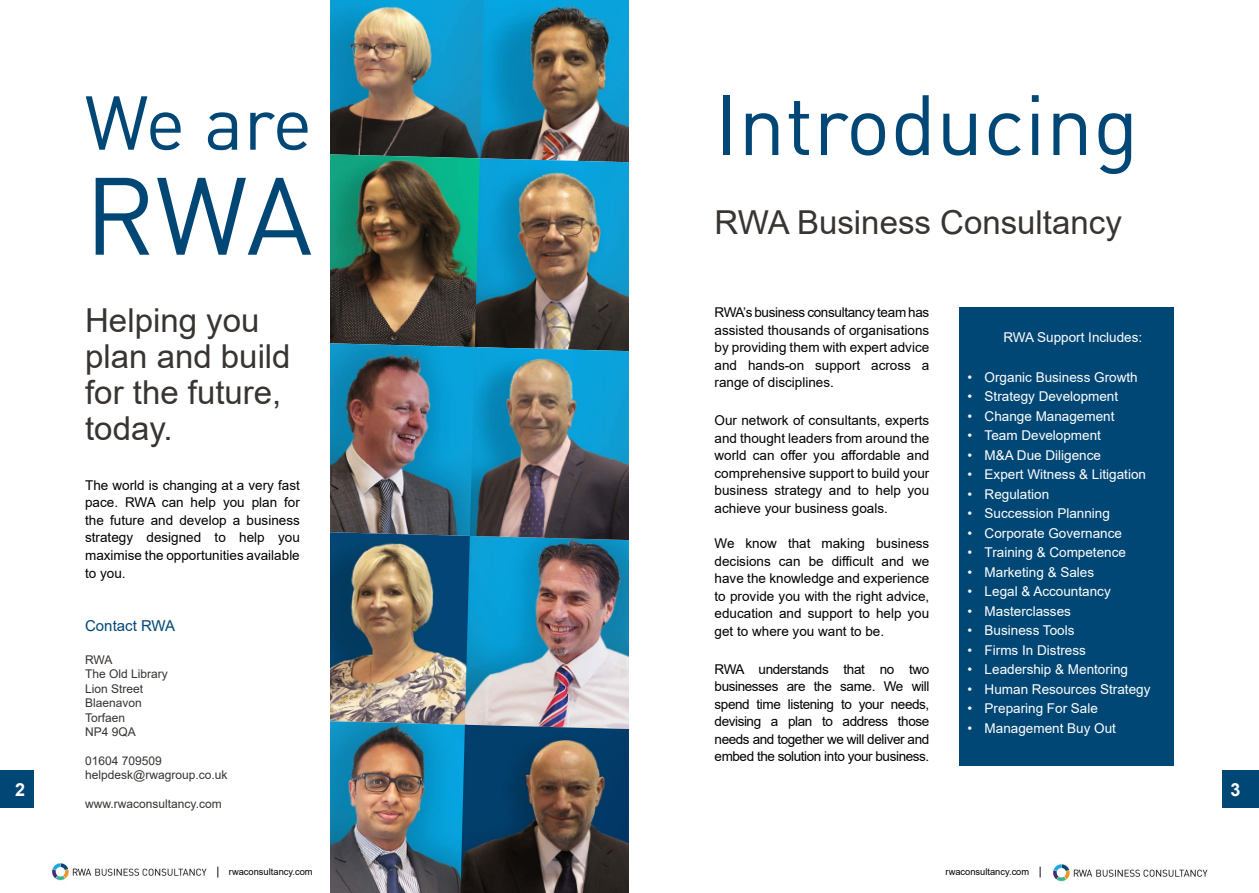
<style>
.page{position:relative;width:1259px;height:893px;background:#fff}
.page>*{position:absolute;margin:0;border:0;box-sizing:border-box;transform-origin:0 0}
.t1{font:108px "DIN";color:#004775}
.t2{font:84px "DIN";color:#004775}
.t3{font:75px "DIN";color:#004775}
.t4{font:33px/36px "Arial";color:#383431}
.t5{font:700 18px "Arial";color:#fff}
.t6{font:15px "Arial";color:#004775}
.t7{font:13.5px/17.5px "Arial";color:#000;text-align:justify}
.t8{font:13.5px "Arial";color:#fff}
.t9{font:12px/14.4px "Arial";color:#363431}
.t10{font:9.3px "Arial";color:#000}
.s1{font-size:11.4px}
</style>
<div class="page">
<img style="left:51px;top:863px;width:156px;height:18px">
<div style="left:1222px;top:771px;width:37px;height:37px;background:#004775"></div>
<img style="left:1052px;top:864px;width:156px;height:18px">
<div style="left:0;top:771px;width:34px;height:37px;background:#004775"></div>
<img style="left:330px;top:0;width:150px;height:154px">
<img style="left:330px;top:154px;width:150px;height:188px">
<img style="left:330px;top:342px;width:145px;height:189px">
<img style="left:330px;top:531px;width:140px;height:190px">
<img style="left:465px;top:536px;width:164px;height:189px">
<img style="left:330px;top:721px;width:137px;height:172px">
<img style="left:480px;top:0;width:149px;height:158px">
<img style="left:475px;top:158px;width:154px;height:189px">
<img style="left:470px;top:347px;width:159px;height:195px">
<img style="left:460px;top:725px;width:169px;height:168px">
<div style="left:959px;top:307px;width:215px;height:458px;background:#004775"></div>
<h3 class="t3" style="left:84px;top:76px;width:229px">We are</h3>
<h1 class="t1" style="left:84px;top:148px;width:229px">RWA</h1>
<h2 class="t2" style="left:714px;top:72px;width:426px">Introducing</h2>
<h3 class="t4" style="left:714px;top:204px;width:409px">RWA Business Consultancy</h3>
<p class="t7" style="left:714px;top:303px;width:216px">RWA’s business consultancy team has assisted thousands of organisations by providing them with expert advice and hands-on support across a range of disciplines.</p>
<p class="t7" style="left:714px;top:411px;width:216px">Our network of consultants, experts and thought leaders from around the world can offer you affordable and comprehensive support to build your business strategy and to help you achieve your business goals.</p>
<p class="t7" style="left:714px;top:534px;width:216px">We know that making business decisions can be difficult and we have the knowledge and experience to provide you with the right advice, education and support to help you get to where you want to be.</p>
<p class="t7" style="left:714px;top:660px;width:216px">RWA understands that no two businesses are the same. We will spend time listening to your needs, devising a plan to address those needs and together we will deliver and embed the solution into your business.</p>
<h3 class="t4" style="left:85px;top:302px;width:207px">Helping you plan and build for the future, today.</h3>
<p class="t7" style="left:85px;top:476px;width:216px">The world is changing at a very fast pace. RWA can help you plan for the future and develop a business strategy designed to help you maximise the opportunities available to you.</p>
<p class="t8" style="left:1003px;top:328px;width:140px">RWA Support Includes:</p>
<p class="t8" style="left:967px;top:368px;width:172px">• Organic Business Growth</p>
<p class="t8" style="left:967px;top:387px;width:152px">• Strategy Development</p>
<p class="t8" style="left:967px;top:407px;width:148px">• Change Management</p>
<p class="t8" style="left:967px;top:426px;width:135px">• Team Development</p>
<p class="t8" style="left:967px;top:446px;width:135px">• M&amp;A Due Diligence</p>
<p class="t8" style="left:967px;top:465px;width:180px">• Expert Witness &amp; Litigation</p>
<p class="t8" style="left:967px;top:485px;width:83px">• Regulation</p>
<p class="t8" style="left:967px;top:504px;width:144px">• Succession Planning</p>
<p class="t8" style="left:967px;top:524px;width:156px">• Corporate Governance</p>
<p class="t8" style="left:967px;top:543px;width:160px">• Training &amp; Competence</p>
<p class="t8" style="left:967px;top:563px;width:128px">• Marketing &amp; Sales</p>
<p class="t8" style="left:967px;top:582px;width:145px">• Legal &amp; Accountancy</p>
<p class="t8" style="left:967px;top:602px;width:105px">• Masterclasses</p>
<p class="t8" style="left:967px;top:621px;width:108px">• Business Tools</p>
<p class="t8" style="left:967px;top:641px;width:120px">• Firms In Distress</p>
<p class="t8" style="left:967px;top:660px;width:162px">• Leadership &amp; Mentoring</p>
<p class="t8" style="left:967px;top:680px;width:184px">• Human Resources Strategy</p>
<p class="t8" style="left:967px;top:699px;width:132px">• Preparing For Sale</p>
<p class="t8" style="left:967px;top:719px;width:150px">• Management Buy Out</p>
<p class="t6" style="left:85px;top:615px;width:92px">Contact RWA</p>
<p class="t9" style="left:85px;top:652px;width:84px">RWA<br>The Old Library<br>Lion Street<br>Blaenavon<br>Torfaen<br>NP4 9QA</p>
<p class="t9" style="left:85px;top:753px;width:144px">01604 709509 helpdesk@rwagroup.co.uk</p>
<p class="t9" style="left:85px;top:796px;width:138px">www.rwaconsultancy.com</p>
<h3 class="t5" style="left:15px;top:777px;width:12px">2</h3>
<h3 class="t5" style="left:1230px;top:777px;width:12px">3</h3>
<p class="t10" style="left:216px;top:865px;width:98px"><span class="s1">|</span> rwaconsultancy.com</p>
<p class="t10" style="left:945px;top:866px;width:98px">rwaconsultancy.com <span class="s1">|</span></p>
</div>
